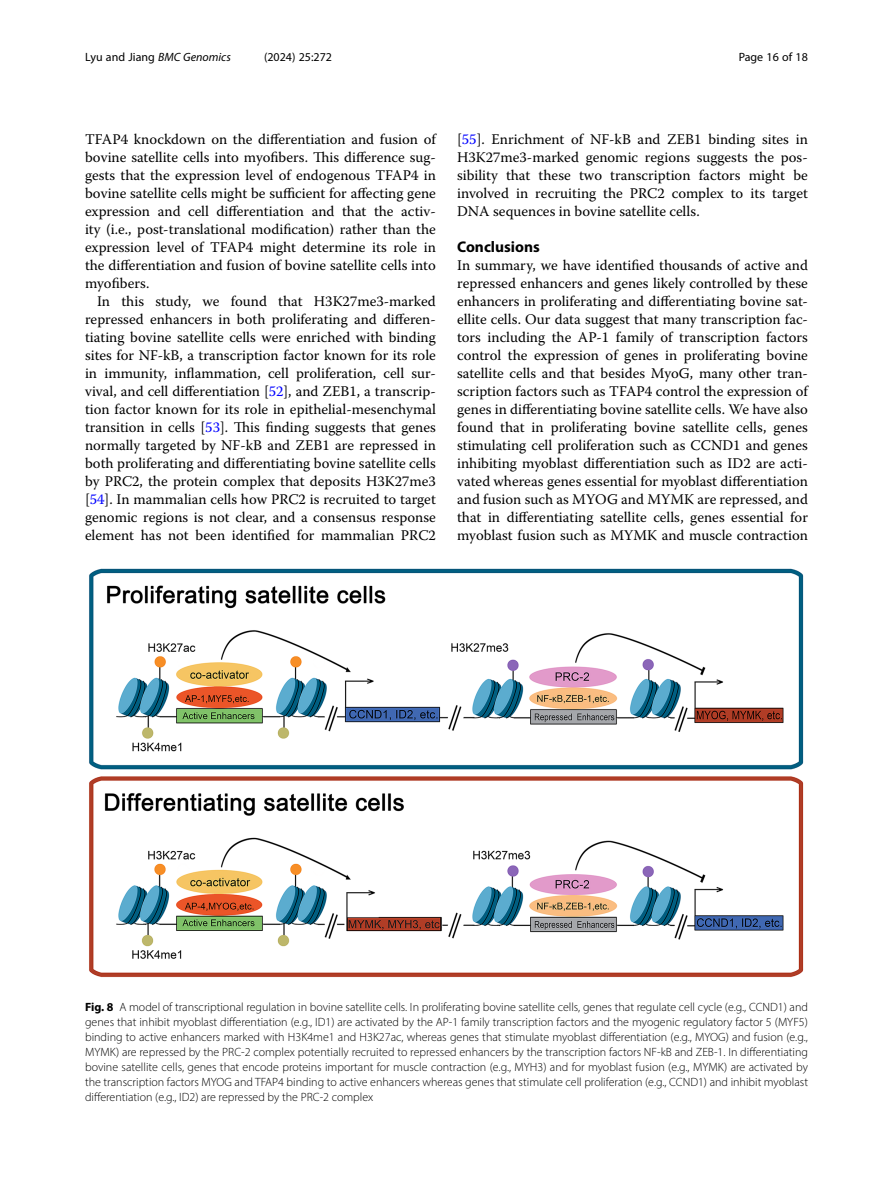
<style>
.page{position:relative;width:893px;height:1191px;background:#fff}
.page>*{position:absolute;margin:0;border:0;box-sizing:border-box;transform-origin:0 0}
.Head_1{font:700 15.45px "Myriad Pro";color:#000}
.Body_Text_Indent{font:14.7px/18px "Warnock Pro";color:#000;text-align:justify}
.Body_Text{font:14.7px/18px "Warnock Pro";color:#000;text-align:justify}
.Figure_Caption{font:300 12px/15px "Myriad Pro";color:#000;text-align:justify}
.t1{font:12px "Myriad Pro";color:#000}
.s1{font-style:italic}
.s2{color:#00f}
.s3{font-weight:700}
</style>
<div class="page">
<img style="left:89px;top:568px;width:715px;height:410px">
<p class="t1" style="left:85px;top:50px;width:147px">Lyu and Jiang <span class="s1">BMC Genomics</span></p>
<p class="t1" style="left:264px;top:50px;width:70px">(2024) 25:272</p>
<p class="t1" style="left:739px;top:50px;width:71px">Page 16 of 18</p>
<p class="Body_Text_Indent" style="left:85px;top:130px;width:352px">TFAP4 knockdown on the differentiation and fusion of bovine satellite cells into myofibers. This difference sug&shy;gests that the expression level of endogenous TFAP4 in bovine satellite cells might be sufficient for affecting gene expression and cell differentiation and that the activ&shy;ity (i.e., post-translational modification) rather than the expression level of TFAP4 might determine its role in the differentiation and fusion of bovine satellite cells into myofibers.</p>
<p class="Body_Text_Indent" style="left:85px;top:292px;width:352px;text-indent:12px">In this study, we found that H3K27me3-marked repressed enhancers in both proliferating and differen&shy;tiating bovine satellite cells were enriched with binding sites for NF-kB, a transcription factor known for its role in immunity, inflammation, cell proliferation, cell sur&shy;vival, and cell differentiation [<span class="s2">52</span>], and ZEB1, a transcrip&shy;tion factor known for its role in epithelial-mesenchymal transition in cells [<span class="s2">53</span>]. This finding suggests that genes normally targeted by NF-kB and ZEB1 are repressed in both proliferating and differentiating bovine satellite cells by PRC2, the protein complex that deposits H3K27me3 [<span class="s2">54</span>]. In mammalian cells how PRC2 is recruited to target genomic regions is not clear, and a consensus response element has not been identified for mammalian PRC2</p>
<p class="Body_Text_Indent" style="left:457px;top:130px;width:352px">[<span class="s2">55</span>]. Enrichment of NF-kB and ZEB1 binding sites in H3K27me3-marked genomic regions suggests the pos&shy;sibility that these two transcription factors might be involved in recruiting the PRC2 complex to its target DNA sequences in bovine satellite cells.</p>
<p class="Head_1" style="left:457px;top:237px;width:84px">Conclusions</p>
<p class="Body_Text" style="left:457px;top:256px;width:352px">In summary, we have identified thousands of active and repressed enhancers and genes likely controlled by these enhancers in proliferating and differentiating bovine sat&shy;ellite cells. Our data suggest that many transcription fac&shy;tors including the AP-1 family of transcription factors control the expression of genes in proliferating bovine satellite cells and that besides MyoG, many other tran&shy;scription factors such as TFAP4 control the expression of genes in differentiating bovine satellite cells. We have also found that in proliferating bovine satellite cells, genes stimulating cell proliferation such as CCND1 and genes inhibiting myoblast differentiation such as ID2 are acti&shy;vated whereas genes essential for myoblast differentiation and fusion such as MYOG and MYMK are repressed, and that in differentiating satellite cells, genes essential for myoblast fusion such as MYMK and muscle contraction</p>
<p class="Figure_Caption" style="left:85px;top:999px;width:724px"><span class="s3">Fig. 8</span> A model of transcriptional regulation in bovine satellite cells. In proliferating bovine satellite cells, genes that regulate cell cycle (e.g., CCND1) and genes that inhibit myoblast differentiation (e.g., ID1) are activated by the AP-1 family transcription factors and the myogenic regulatory factor 5 (MYF5) binding to active enhancers marked with H3K4me1 and H3K27ac, whereas genes that stimulate myoblast differentiation (e.g., MYOG) and fusion (e.g., MYMK) are repressed by the PRC-2 complex potentially recruited to repressed enhancers by the transcription factors NF-kB and ZEB-1. In differentiating bovine satellite cells, genes that encode proteins important for muscle contraction (e.g., MYH3) and for myoblast fusion (e.g., MYMK) are activated by the transcription factors MYOG and TFAP4 binding to active enhancers whereas genes that stimulate cell proliferation (e.g., CCND1) and inhibit myoblast differentiation (e.g., ID2) are repressed by the PRC-2 complex</p>
</div>
